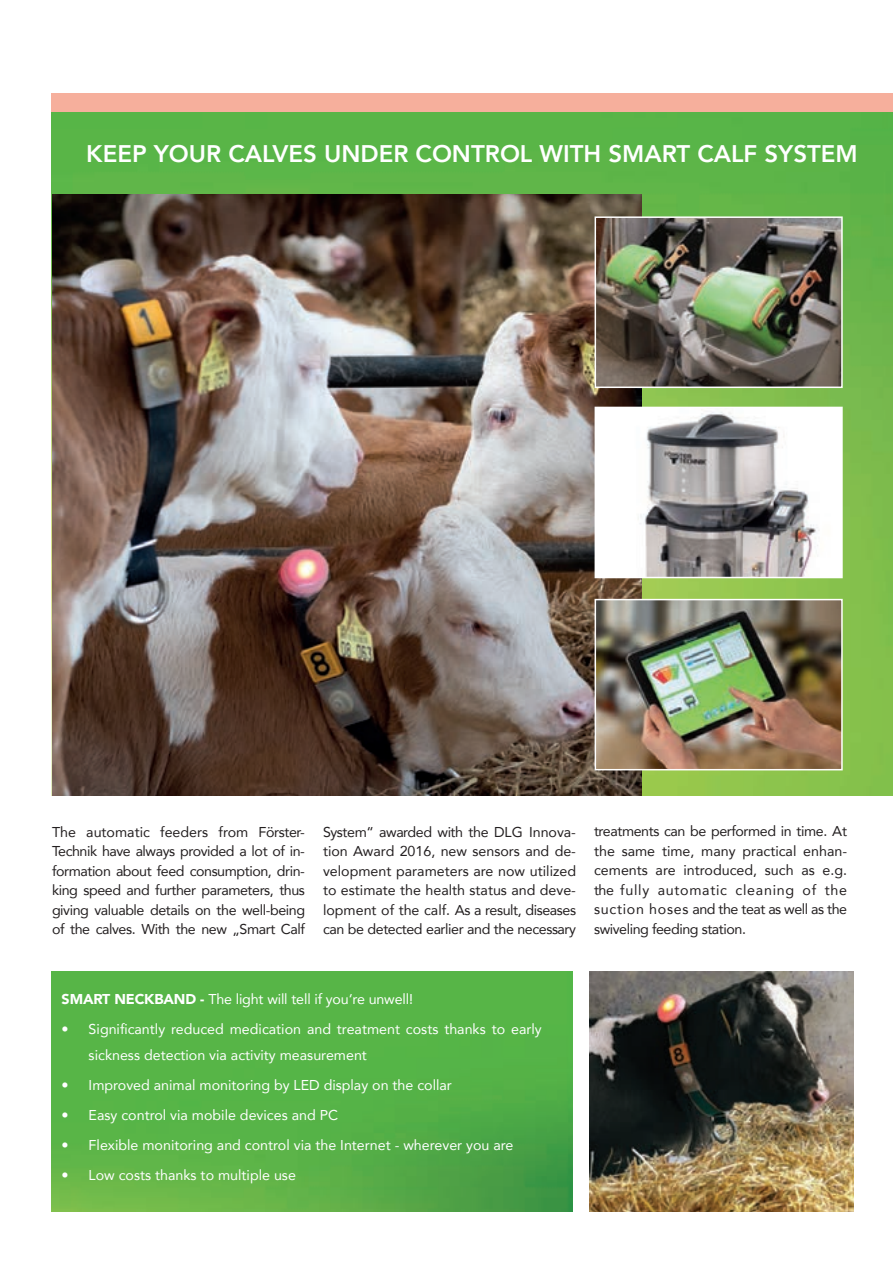
<style>
.page{position:relative;width:893px;height:1263px;background:#fff}
.page>*{position:absolute;margin:0;border:0;box-sizing:border-box;transform-origin:0 0}
.t1{font:800 24px "Avenir LT Com";color:#fff}
.t2{font:14.25px/19.5px "Avenir LT Com";letter-spacing:-.03em;color:#231f20;text-align:justify}
.t3{font:14.25px/25.5px "Avenir LT Com";color:#fff}
.s1{font-weight:900}
</style>
<div class="page">
<img style="left:51px;top:112px;width:842px;height:683px">
<div style="left:51px;top:93px;width:842px;height:19px;background:#f6af9c"></div>
<img style="left:52px;top:194px;width:590px;height:601px">
<img style="left:598px;top:219px;width:242px;height:166px">
<div style="left:595px;top:216px;width:248px;height:172px;border:2px solid #fff"></div>
<img style="left:598px;top:410px;width:242px;height:165px">
<div style="left:595px;top:407px;width:248px;height:171px;border:2px solid #fff"></div>
<img style="left:598px;top:602px;width:242px;height:165px">
<div style="left:595px;top:599px;width:248px;height:171px;border:2px solid #fff"></div>
<img style="left:51px;top:971px;width:522px;height:241px">
<img style="left:590px;top:971px;width:264px;height:241px">
<h1 class="t1" style="left:86px;top:140px;width:773px">KEEP YOUR CALVES UNDER CONTROL WITH SMART CALF SYSTEM</h1>
<p class="t2" style="left:52px;top:822px;width:254px">The automatic feeders from Förster-Technik have always provided a lot of in&shy;formation about feed consumption, drin&shy;king speed and further parameters, thus giving valuable details on the well-being of the calves. With the new „Smart Calf</p>
<p class="t2" style="left:323px;top:822px;width:254px">System“ awarded with the DLG Innova&shy;tion Award 2016, new sensors and de&shy;velopment parameters are now utilized to estimate the health status and deve&shy;lopment of the calf. As a result, diseases can be detected earlier and the necessary</p>
<p class="t2" style="left:594px;top:822px;width:254px">treatments can be performed in time. At the same time, many practical enhan&shy;cements are introduced, such as e.g. the fully automatic cleaning of the suction hoses and the teat as well as the swiveling feeding station.</p>
<p class="t3" style="left:62px;top:986px;width:353px"><span class="s1">SMART NECKBAND -</span> The light will tell if you‘re unwell!</p>
<p class="t3" style="left:89px;top:1016px;width:455px;text-indent:-27px">• Significantly reduced medication and treatment costs thanks to early sickness detection via activity measurement</p>
<p class="t3" style="left:62px;top:1072px;width:392px">• Improved animal monitoring by LED display on the collar</p>
<p class="t3" style="left:62px;top:1102px;width:278px">• Easy control via mobile devices and PC</p>
<p class="t3" style="left:62px;top:1132px;width:453px">• Flexible monitoring and control via the Internet - wherever you are</p>
<p class="t3" style="left:62px;top:1162px;width:236px">• Low costs thanks to multiple use</p>
</div>
